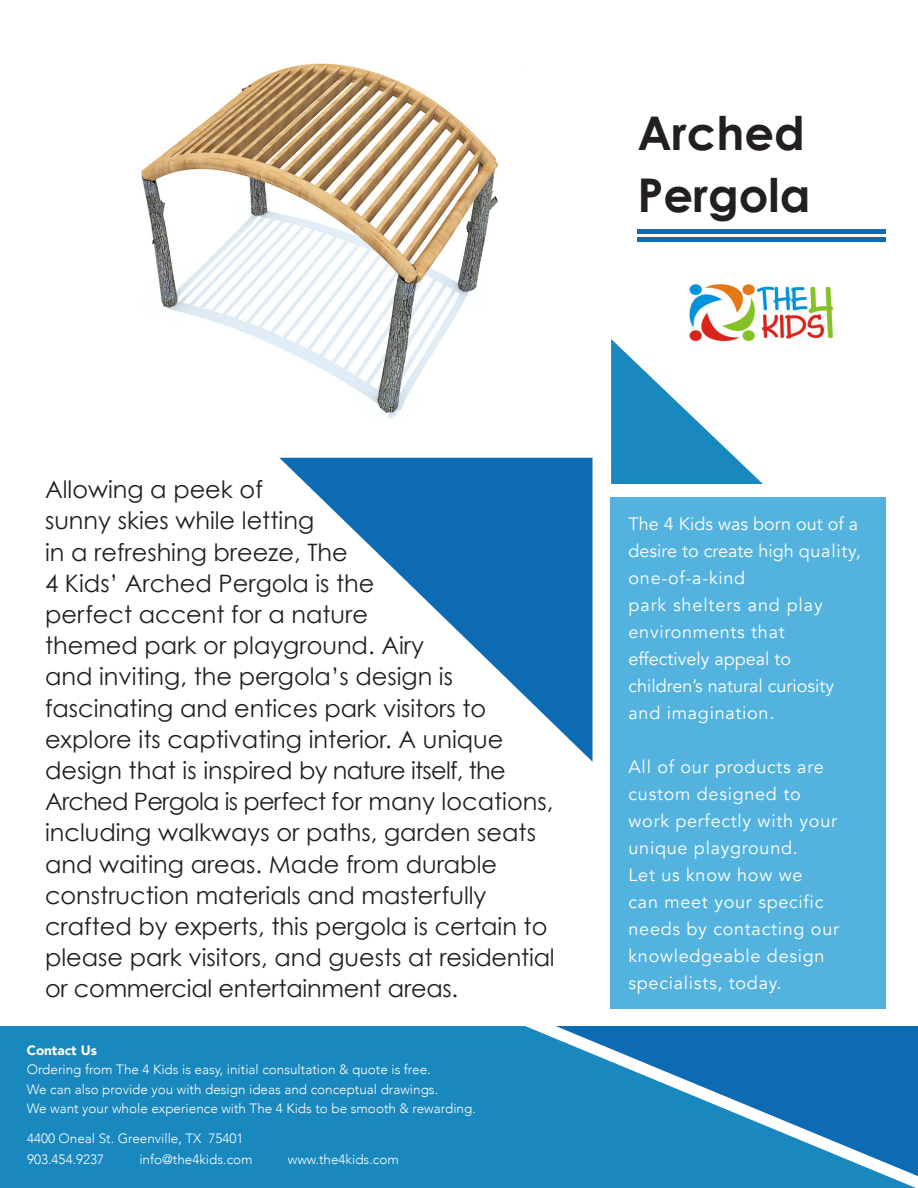
<style>
.page{position:relative;width:918px;height:1188px;background:#fff}
.page>*{position:absolute;margin:0;border:0;box-sizing:border-box;transform-origin:0 0}
.t1{font:700 46.5px/61.5px "Century Gothic";color:#231f20}
.t2{font:24px/31.2px "Century Gothic";color:#231f20}
.t3{font:18px/27px "Avenir";letter-spacing:.04em;color:#fff}
.t4{font:18px/27px "Avenir";color:#fff}
.t5{font:300 13.5px "Avenir";color:#fff}
.t6{font:900 13.5px "Avenir";color:#fff}
</style>
<div class="page">
<div style="left:611px;top:497px;width:275px;height:512px;background:#53b3de"></div>
<svg style="left:279px;top:458px;width:314px;height:304px"></svg>
<hr style="left:638px;top:229px;width:248px;height:4px;background:#0c6bb3">
<hr style="left:638px;top:238px;width:248px;height:4px;background:#0c6bb3">
<img style="left:689px;top:283px;width:146px;height:56px">
<img style="left:141px;top:63px;width:358px;height:356px">
<svg style="left:611px;top:339px;width:152px;height:145px"></svg>
<div style="left:0;top:1026px;width:916px;height:162px;background:#1888bf"></div>
<svg style="left:556px;top:1026px;width:362px;height:150px;background:#2483be"></svg>
<p class="t1" style="left:638px;top:102px;width:174px">Arched<br>Pergola</p>
<p class="t2" style="left:45px;top:474px;width:511px">Allowing a peek of<br>sunny skies while letting<br>in a refreshing breeze, The<br>4 Kids’ Arched Pergola is the<br>perfect accent for a nature<br>themed park or playground. Airy<br>and inviting, the pergola’s design is fascinating and entices park visitors to explore its captivating interior. A unique design that is inspired by nature itself, the Arched Pergola is perfect for many locations, including walkways or paths, garden seats and waiting areas. Made from durable construction materials and masterfully crafted by experts, this pergola is certain to please park visitors, and guests at residential or commercial entertainment areas.</p>
<p class="t6" style="left:27px;top:1039px;width:72px">Contact Us</p>
<p class="t5" style="left:27px;top:1062px;width:406px">Ordering from The 4 Kids is easy, initial consultation &amp; quote is free.</p>
<p class="t5" style="left:27px;top:1081px;width:413px">We can also provide you with design ideas and conceptual drawings.</p>
<p class="t5" style="left:27px;top:1101px;width:451px">We want your whole experience with The 4 Kids to be smooth &amp; rewarding.</p>
<p class="t5" style="left:27px;top:1130px;width:218px">4400 Oneal St. Greenville, TX 75401</p>
<p class="t5" style="left:27px;top:1151px;width:79px">903.454.9237</p>
<p class="t5" style="left:139px;top:1151px;width:115px">info@the4kids.com</p>
<p class="t5" style="left:288px;top:1151px;width:113px">www.the4kids.com</p>
<p class="t4" style="left:629px;top:510px;width:234px">The 4 Kids was born out of a desire to create high quality, one-of-a-kind</p>
<p class="t3" style="left:629px;top:591px;width:196px">park shelters and play</p>
<p class="t3" style="left:629px;top:618px;width:158px">environments that</p>
<p class="t4" style="left:629px;top:645px;width:164px">effectively appeal to</p>
<p class="t4" style="left:629px;top:672px;width:207px">children’s natural curiosity and imagination.</p>
<p class="t3" style="left:629px;top:753px;width:197px">All of our products are custom designed to</p>
<p class="t3" style="left:629px;top:807px;width:210px">work perfectly with your unique playground.</p>
<p class="t3" style="left:629px;top:861px;width:175px">Let us know how we</p>
<p class="t3" style="left:629px;top:888px;width:212px">can meet your specific needs by contacting our knowledgeable design specialists, today.</p>
</div>
